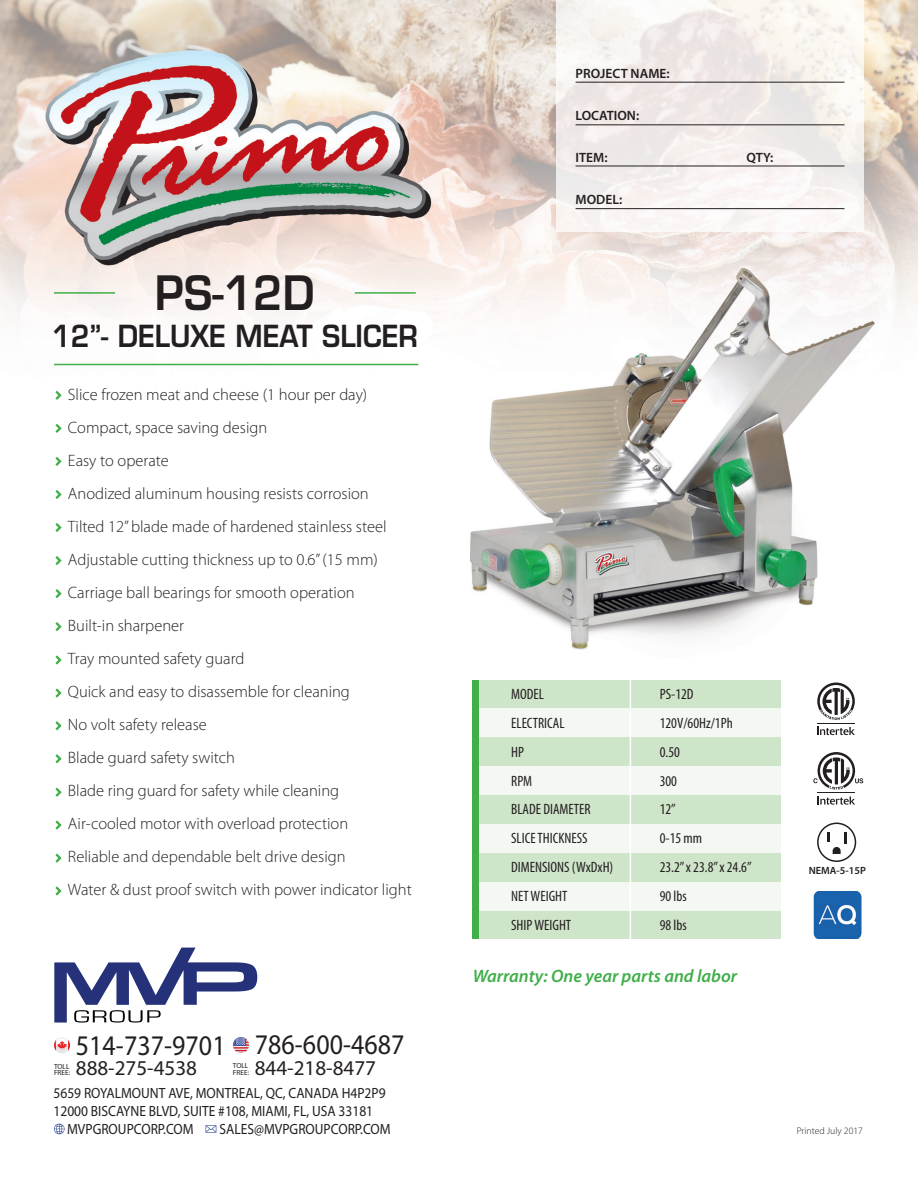
<style>
.page{position:relative;width:918px;height:1188px;background:#fff}
.page>*{position:absolute;margin:0;border:0;box-sizing:border-box;transform-origin:0 0}
.t1{font:600 46.2px "Eurostile";color:#231f20;scale:.91 1}
.t2{font:600 29.7px "Eurostile";color:#231f20;scale:.91 1}
.t3{font:28.5px "Myriad Pro";letter-spacing:.005em;color:#231f20;scale:.91 1}
.t4{font:21.15px "Myriad Pro";color:#231f20}
.t5{font:italic 600 18px "Myriad Pro";color:#40ae49}
.t6{font:300 16.5px "Myriad Pro";color:#231f20}
.t7{font:condensed 15px "Myriad Pro";color:#231f20}
.t8{font:14.85px "Myriad Pro";color:#231f20;scale:.91 1}
.t9{font:600 13.5px "Myriad Pro";color:#231f20}
.t10{font:600 10.5px "Myriad Pro";color:#231f20}
.t11{font:300 9.75px "Myriad Pro";color:#231f20}
.t12{font:7.35px "Myriad Pro";color:#231f20}
</style>
<div class="page">
<img style="left:0;top:0;width:918px;height:1135px">
<div style="left:556px;top:0;width:308px;height:232px;background:linear-gradient(to right,#f2edec,#f6f2ef)"></div>
<hr style="left:54px;top:292px;width:61px;height:2px;background:#40ae49">
<hr style="left:355px;top:292px;width:61px;height:2px;background:#40ae49">
<hr style="left:576px;top:82px;width:268px;height:1px;background:#231f20">
<hr style="left:576px;top:124px;width:268px;height:1px;background:#231f20">
<hr style="left:576px;top:166px;width:268px;height:1px;background:#231f20">
<hr style="left:576px;top:208px;width:268px;height:1px;background:#231f20">
<hr style="left:54px;top:364px;width:364px;height:1px;background:#40ae49">
<svg style="left:55px;top:391px;width:7px;height:9px"></svg>
<svg style="left:55px;top:655px;width:7px;height:10px"></svg>
<svg style="left:55px;top:523px;width:7px;height:9px"></svg>
<svg style="left:55px;top:788px;width:7px;height:9px"></svg>
<svg style="left:55px;top:457px;width:7px;height:9px"></svg>
<svg style="left:55px;top:721px;width:7px;height:9px"></svg>
<svg style="left:55px;top:589px;width:7px;height:9px"></svg>
<svg style="left:55px;top:853px;width:7px;height:10px"></svg>
<svg style="left:55px;top:424px;width:7px;height:9px"></svg>
<svg style="left:55px;top:688px;width:7px;height:10px"></svg>
<svg style="left:55px;top:556px;width:7px;height:9px"></svg>
<svg style="left:55px;top:820px;width:7px;height:10px"></svg>
<svg style="left:55px;top:490px;width:7px;height:9px"></svg>
<svg style="left:55px;top:754px;width:7px;height:9px"></svg>
<svg style="left:55px;top:622px;width:7px;height:9px"></svg>
<svg style="left:55px;top:886px;width:7px;height:10px"></svg>
<svg style="left:827px;top:832px;width:20px;height:22px"></svg>
<div style="left:817px;top:823px;width:39px;height:39px;border:2px solid #231f20;border-radius:50%"></div>
<div style="left:475px;top:680px;width:305px;height:28px;background:#cfe5c9"></div>
<div style="left:475px;top:795px;width:305px;height:29px;background:#cfe5c9"></div>
<div style="left:475px;top:738px;width:305px;height:28px;background:#cfe5c9"></div>
<div style="left:475px;top:853px;width:305px;height:28px;background:#cfe5c9"></div>
<div style="left:475px;top:911px;width:305px;height:28px;background:#cfe5c9"></div>
<div style="left:475px;top:709px;width:305px;height:28px;background:#f3f9f2"></div>
<div style="left:475px;top:824px;width:305px;height:28px;background:#f3f9f2"></div>
<div style="left:475px;top:766px;width:305px;height:29px;background:#f3f9f2"></div>
<div style="left:475px;top:882px;width:305px;height:28px;background:#f3f9f2"></div>
<div style="left:473px;top:680px;width:6px;height:259px;background:#40ae49"></div>
<hr style="left:630px;top:674px;width:1px;height:265px;background:#fff">
<svg style="left:817px;top:727px;width:38px;height:8px"></svg>
<hr style="left:817px;top:723px;width:38px;height:1px;background:#231f20">
<svg style="left:817px;top:683px;width:38px;height:37px"></svg>
<svg style="left:818px;top:796px;width:37px;height:9px"></svg>
<hr style="left:818px;top:792px;width:37px;height:1px;background:#231f20">
<svg style="left:813px;top:752px;width:50px;height:38px"></svg>
<img style="left:814px;top:891px;width:48px;height:48px">
<svg style="left:54px;top:948px;width:203px;height:75px"></svg>
<svg style="left:54px;top:1037px;width:16px;height:16px"></svg>
<svg style="left:233px;top:1037px;width:16px;height:17px"></svg>
<svg style="left:54px;top:1124px;width:11px;height:10px"></svg>
<svg style="left:206px;top:1125px;width:10px;height:8px"></svg>
<p class="t1" style="left:155px;top:265px;width:176px">PS-12D</p>
<p class="t2" style="left:52px;top:318px;width:404px">12”- DELUXE MEAT SLICER</p>
<p class="t6" style="left:68px;top:385px;width:301px">Slice frozen meat and cheese (1 hour per day)</p>
<p class="t6" style="left:68px;top:418px;width:201px">Compact, space saving design</p>
<p class="t6" style="left:68px;top:451px;width:102px">Easy to operate</p>
<p class="t6" style="left:68px;top:484px;width:302px">Anodized aluminum housing resists corrosion</p>
<p class="t6" style="left:68px;top:517px;width:320px">Tilted 12” blade made of hardened stainless steel</p>
<p class="t6" style="left:68px;top:550px;width:311px">Adjustable cutting thickness up to 0.6” (15 mm)</p>
<p class="t6" style="left:68px;top:583px;width:288px">Carriage ball bearings for smooth operation</p>
<p class="t6" style="left:68px;top:616px;width:118px">Built-in sharpener</p>
<p class="t6" style="left:68px;top:649px;width:178px">Tray mounted safety guard</p>
<p class="t6" style="left:68px;top:682px;width:283px">Quick and easy to disassemble for cleaning</p>
<p class="t6" style="left:68px;top:715px;width:140px">No volt safety release</p>
<p class="t6" style="left:68px;top:748px;width:169px">Blade guard safety switch</p>
<p class="t6" style="left:68px;top:781px;width:273px">Blade ring guard for safety while cleaning</p>
<p class="t6" style="left:68px;top:814px;width:282px">Air-cooled motor with overload protection</p>
<p class="t6" style="left:68px;top:847px;width:279px">Reliable and dependable belt drive design</p>
<p class="t6" style="left:68px;top:880px;width:345px">Water &amp; dust proof switch with power indicator light</p>
<p class="t3" style="left:76px;top:1029px;width:166px">514-737-9701</p>
<p class="t4" style="left:76px;top:1057px;width:123px">888-275-4538</p>
<p class="t12" style="left:54px;top:1062px;width:17px">TOLL</p>
<p class="t12" style="left:54px;top:1069px;width:18px">FREE:</p>
<p class="t3" style="left:255px;top:1029px;width:166px">786-600-4687</p>
<p class="t4" style="left:255px;top:1056px;width:123px">844-218-8477</p>
<p class="t12" style="left:233px;top:1062px;width:17px">TOLL</p>
<p class="t12" style="left:233px;top:1068px;width:18px">FREE:</p>
<p class="t8" style="left:54px;top:1085px;width:366px">5659 ROYALMOUNT AVE, MONTREAL, QC, CANADA H4P2P9</p>
<p class="t8" style="left:54px;top:1103px;width:353px">12000 BISCAYNE BLVD, SUITE #108, MIAMI, FL, USA 33181</p>
<p class="t8" style="left:67px;top:1121px;width:141px">MVPGROUPCORP.COM</p>
<p class="t8" style="left:220px;top:1121px;width:190px">SALES@MVPGROUPCORP.COM</p>
<p class="t9" style="left:576px;top:66px;width:96px">PROJECT NAME:</p>
<p class="t9" style="left:576px;top:108px;width:65px">LOCATION:</p>
<p class="t9" style="left:576px;top:150px;width:33px">ITEM:</p>
<p class="t9" style="left:747px;top:150px;width:28px">QTY:</p>
<p class="t9" style="left:576px;top:192px;width:48px">MODEL:</p>
<p class="t7" style="left:511px;top:686px;width:34px">MODEL</p>
<p class="t7" style="left:660px;top:686px;width:35px">PS-12D</p>
<p class="t7" style="left:511px;top:715px;width:55px">ELECTRICAL</p>
<p class="t7" style="left:660px;top:715px;width:75px">120V/60Hz/1Ph</p>
<p class="t7" style="left:511px;top:744px;width:14px">HP</p>
<p class="t7" style="left:660px;top:744px;width:22px">0.50</p>
<p class="t7" style="left:511px;top:773px;width:23px">RPM</p>
<p class="t7" style="left:660px;top:773px;width:19px">300</p>
<p class="t7" style="left:511px;top:801px;width:81px">BLADE DIAMETER</p>
<p class="t7" style="left:660px;top:801px;width:18px">12”</p>
<p class="t7" style="left:511px;top:830px;width:78px">SLICE THICKNESS</p>
<p class="t7" style="left:660px;top:830px;width:44px">0-15 mm</p>
<p class="t7" style="left:511px;top:859px;width:104px">DIMENSIONS (WxDxH)</p>
<p class="t7" style="left:660px;top:859px;width:93px">23.2” x 23.8” x 24.6”</p>
<p class="t7" style="left:511px;top:888px;width:58px">NET WEIGHT</p>
<p class="t7" style="left:660px;top:888px;width:29px">90 lbs</p>
<p class="t7" style="left:511px;top:917px;width:62px">SHIP WEIGHT</p>
<p class="t7" style="left:660px;top:917px;width:29px">98 lbs</p>
<p class="t5" style="left:473px;top:966px;width:266px">Warranty: One year parts and labor</p>
<p class="t10" style="left:809px;top:865px;width:59px">NEMA-5-15P</p>
<p class="t11" style="left:797px;top:1125px;width:68px">Printed July 2017</p>
</div>
